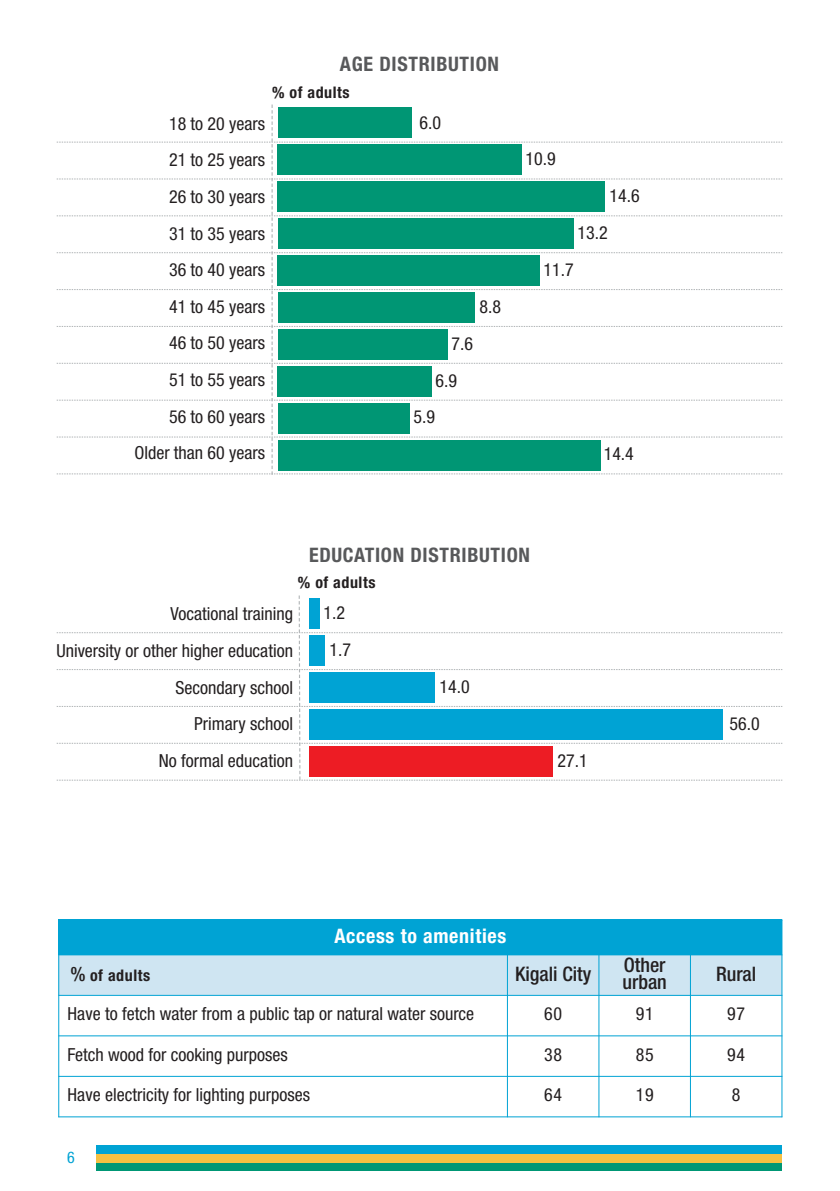
<style>
.page{position:relative;width:840px;height:1191px;background:#fff}
.page>*{position:absolute;margin:0;border:0;box-sizing:border-box;transform-origin:0 0}
.t1{font:700 condensed 20px "Helvetica Neue";letter-spacing:.035em;color:#58595b}
.t2{font:500 condensed 20px/16px "Helvetica Neue";color:#231f20}
.t3{font:700 condensed 20px "Helvetica Neue";letter-spacing:.035em;color:#fff}
.t4{font:condensed 18px/36.6px "Helvetica Neue";color:#231f20;text-align:right}
.t5{font:700 condensed 16px "Helvetica Neue";letter-spacing:.035em;color:#231f20}
.t6{font:condensed 16px "Helvetica Neue";color:#00a3d4}
.s1{font-weight:500;font-size:20px}
</style>
<div class="page">
<div style="left:96px;top:1145px;width:686px;height:9px;background:#00a3d4"></div>
<div style="left:96px;top:1162px;width:686px;height:9px;background:#009775"></div>
<div style="left:96px;top:1154px;width:686px;height:8px;background:#f5c042"></div>
<svg style="left:57px;top:595px;width:725px;height:186px"></svg>
<div style="left:58px;top:919px;width:724px;height:36px;background:#00a3d4"></div>
<div style="left:58px;top:955px;width:449px;height:40px;background:#cfe5f2"></div>
<div style="left:507px;top:955px;width:92px;height:40px;background:#cfe5f2"></div>
<div style="left:599px;top:955px;width:91px;height:40px;background:#cfe5f2"></div>
<div style="left:690px;top:955px;width:92px;height:40px;background:#cfe5f2"></div>
<hr style="left:58px;top:919px;width:1px;height:198px;background:#00a3d4">
<hr style="left:507px;top:954px;width:1px;height:163px;background:#00a3d4">
<hr style="left:599px;top:954px;width:1px;height:163px;background:#00a3d4">
<hr style="left:690px;top:954px;width:1px;height:163px;background:#00a3d4">
<hr style="left:782px;top:919px;width:1px;height:198px;background:#00a3d4">
<hr style="left:58px;top:995px;width:724px;height:1px;background:#00a3d4">
<hr style="left:58px;top:1035px;width:724px;height:1px;background:#00a3d4">
<hr style="left:58px;top:1076px;width:724px;height:1px;background:#00a3d4">
<hr style="left:58px;top:1116px;width:724px;height:1px;background:#00a3d4">
<svg style="left:57px;top:104px;width:725px;height:371px"></svg>
<p class="t1" style="left:340px;top:57px;width:161px">AGE DISTRIBUTION</p>
<p class="t5" style="left:272px;top:86px;width:79px">% of adults</p>
<p class="t4" style="left:134px;top:107px;width:132px">18 to 20 years<br>21 to 25 years<br>26 to 30 years<br>31 to 35 years<br>36 to 40 years<br>41 to 45 years<br>46 to 50 years<br>51 to 55 years<br>56 to 60 years<br>Older than 60 years</p>
<p class="t4" style="left:420px;top:105px;width:23px">6.0</p>
<p class="t4" style="left:480px;top:290px;width:23px">8.8</p>
<p class="t4" style="left:436px;top:326px;width:39px;text-align:left;text-indent:16px">7.6<br>6.9</p>
<p class="t4" style="left:414px;top:400px;width:23px">5.9</p>
<p class="t4" style="left:526px;top:142px;width:32px">10.9</p>
<p class="t4" style="left:610px;top:179px;width:32px">14.6</p>
<p class="t4" style="left:578px;top:216px;width:32px">13.2</p>
<p class="t4" style="left:544px;top:253px;width:32px">11.7</p>
<p class="t4" style="left:604px;top:437px;width:32px">14.4</p>
<p class="t1" style="left:309px;top:547px;width:222px">EDUCATION DISTRIBUTION</p>
<p class="t5" style="left:298px;top:577px;width:79px">% of adults</p>
<p class="t4" style="left:56px;top:597px;width:238px">Vocational training<br>University or other higher education<br>Secondary school<br>Primary school<br>No formal education</p>
<p class="t4" style="left:324px;top:596px;width:23px">1.2</p>
<p class="t4" style="left:330px;top:633px;width:23px">1.7</p>
<p class="t4" style="left:440px;top:669px;width:32px">14.0</p>
<p class="t4" style="left:558px;top:743px;width:32px">27.1</p>
<p class="t3" style="left:334px;top:928px;width:173px">Access to amenities</p>
<p class="t4" style="left:730px;top:706px;width:32px">56.0</p>
<p class="t5" style="left:71px;top:969px;width:81px"><span class="s1">%</span> of adults</p>
<p class="t2" style="left:515px;top:967px;width:78px">Kigali City</p>
<p class="t2" style="left:622px;top:959px;width:46px">Other urban</p>
<p class="t2" style="left:716px;top:967px;width:42px">Rural</p>
<p class="t4" style="left:68px;top:997px;width:408px">Have to fetch water from a public tap or natural water source</p>
<p class="t4" style="left:544px;top:997px;width:19px">60</p>
<p class="t4" style="left:636px;top:997px;width:19px">91</p>
<p class="t4" style="left:727px;top:997px;width:19px">97</p>
<p class="t4" style="left:68px;top:1037px;width:222px">Fetch wood for cooking purposes</p>
<p class="t4" style="left:544px;top:1037px;width:19px">38</p>
<p class="t4" style="left:636px;top:1037px;width:19px">85</p>
<p class="t4" style="left:727px;top:1037px;width:19px">94</p>
<p class="t4" style="left:68px;top:1078px;width:244px">Have electricity for lighting purposes</p>
<p class="t4" style="left:544px;top:1078px;width:19px">64</p>
<p class="t4" style="left:636px;top:1078px;width:19px">19</p>
<p class="t4" style="left:732px;top:1078px;width:10px">8</p>
<p class="t6" style="left:67px;top:1151px;width:9px">6</p>
</div>
